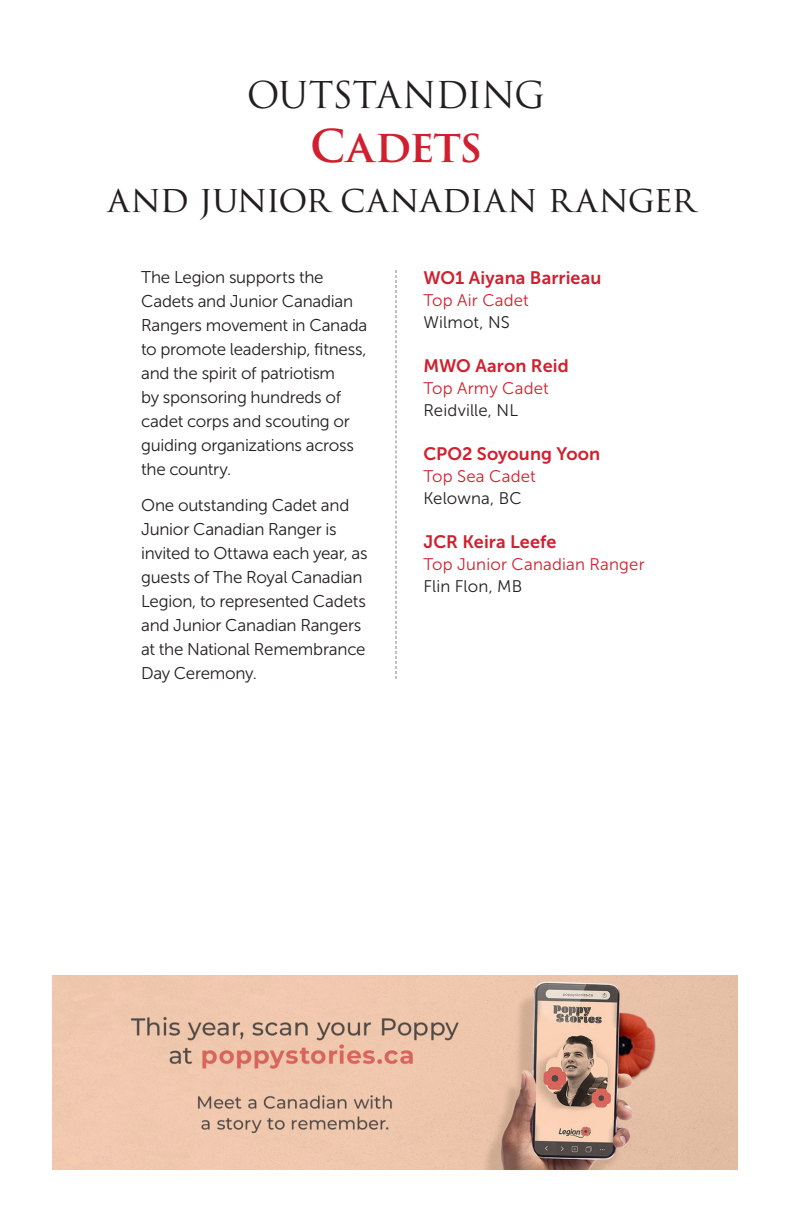
<style>
.page{position:relative;width:792px;height:1224px;background:#fff}
.page>*{position:absolute;margin:0;border:0;box-sizing:border-box;transform-origin:0 0}
.t1{font:600 44px "Trajan Pro 3";letter-spacing:-.02em;color:#d0202f}
.t2{font:36px "Trajan Pro 3";letter-spacing:-.01em;color:#231f20}
.t3{font:36px "Trajan Pro 3";letter-spacing:-.03em;color:#231f20}
.Winner_Info{font:18px "Museo Sans 700";letter-spacing:.01em;color:#d0202f}
.Normal_text{font:17px/24px "Museo Sans 300";letter-spacing:-.015em;color:#231f20}
.Winner_Info-2{font:16.8px "Museo Sans 300";letter-spacing:.01em;color:#d0202f}
.Winner_Info-3{font:16.8px "Museo Sans 300";letter-spacing:.01em;color:#231f20}
</style>
<div class="page">
<svg style="left:396px;top:270px;width:1px;height:409px"></svg>
<img style="left:53px;top:975px;width:685px;height:195px">
<p class="t3" style="left:247px;top:70px;width:300px">OUTSTANDING</p>
<p class="t1" style="left:310px;top:114px;width:173px">CADETS</p>
<p class="t2" style="left:108px;top:174px;width:590px">and junior canadian ranger</p>
<p class="Normal_text" style="left:141px;top:265px;width:228px">The Legion supports the<br>Cadets and Junior Canadian<br>Rangers movement in Canada to promote leadership, fitness, and the spirit of patriotism<br>by sponsoring hundreds of cadet corps and scouting or guiding organizations across the country.</p>
<p class="Normal_text" style="left:141px;top:493px;width:228px">One outstanding Cadet and<br>Junior Canadian Ranger is invited to Ottawa each year, as guests of The Royal Canadian<br>Legion, to represented Cadets and Junior Canadian Rangers at the National Remembrance<br>Day Ceremony.</p>
<p class="Winner_Info" style="left:423px;top:267px;width:180px">WO1 Aiyana Barrieau</p>
<p class="Winner_Info-2" style="left:423px;top:291px;width:107px">Top Air Cadet</p>
<p class="Winner_Info-3" style="left:423px;top:313px;width:88px">Wilmot, NS</p>
<p class="Winner_Info" style="left:423px;top:355px;width:147px">MWO Aaron Reid</p>
<p class="Winner_Info-2" style="left:423px;top:379px;width:127px">Top Army Cadet</p>
<p class="Winner_Info-3" style="left:423px;top:401px;width:96px">Reidville, NL</p>
<p class="Winner_Info" style="left:423px;top:443px;width:178px">CPO2 Soyoung Yoon</p>
<p class="Winner_Info-2" style="left:423px;top:467px;width:114px">Top Sea Cadet</p>
<p class="Winner_Info-3" style="left:423px;top:489px;width:100px">Kelowna, BC</p>
<p class="Winner_Info" style="left:423px;top:531px;width:135px">JCR Keira Leefe</p>
<p class="Winner_Info-2" style="left:423px;top:555px;width:223px">Top Junior Canadian Ranger</p>
<p class="Winner_Info-3" style="left:423px;top:577px;width:100px">Flin Flon, MB</p>
</div>
